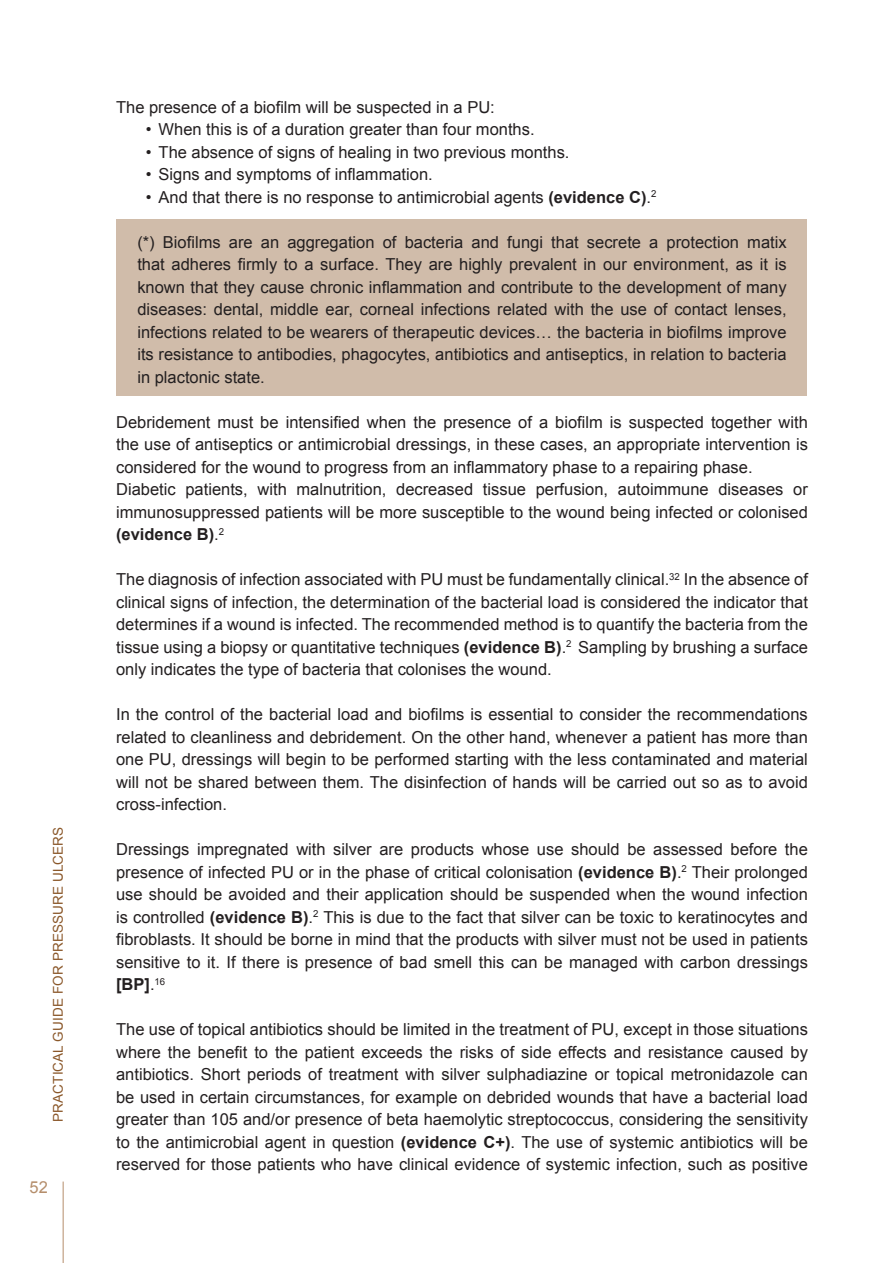
<style>
.page{position:relative;width:893px;height:1263px;background:#fff}
.page>*{position:absolute;margin:0;border:0;box-sizing:border-box;transform-origin:0 0}
.principal{font:16.5px/22.5px "Arial";color:#231f20;text-align:justify}
.t1{font:16.5px "Arial";color:#b58e6c}
.t2{font:13.5px "Arial";letter-spacing:.01em;color:#8a5729}
.s1{font-weight:700}
</style>
<div class="page">
<hr style="left:63px;top:1181px;width:1px;height:82px;background:#b58e6c">
<div style="left:116px;top:220px;width:690px;height:176px;background:#d0bcaa"></div>
<p class="t2" style="left:49px;top:1122px;width:297px;rotate:-90deg">PRACTICAL GUIDE FOR PRESSURE ULCERS</p>
<p class="t1" style="left:30px;top:1176px;width:20px">52</p>
<p class="principal" style="left:116px;top:96px;width:380px">The presence of a biofilm will be suspected in a PU:</p>
<p class="principal" style="left:146px;top:118px;width:390px">• When this is of a duration greater than four months.</p>
<p class="principal" style="left:146px;top:141px;width:425px">• The absence of signs of healing in two previous months.</p>
<p class="principal" style="left:146px;top:163px;width:288px">• Signs and symptoms of inflammation.</p>
<p class="principal" style="left:146px;top:186px;width:512px">• And that there is no response to antimicrobial agents <span class="s1">(evidence C)</span>.<sup>2</sup></p>
<p class="principal" style="left:137px;top:231px;width:651px">(*) Biofilms are an aggregation of bacteria and fungi that secrete a protection matix that adheres firmly to a surface. They are highly prevalent in our environment, as it is known that they cause chronic inflammation and contribute to the development of many diseases: dental, middle ear, corneal infections related with the use of contact lenses, infections related to be wearers of therapeutic devices… the bacteria in biofilms improve its resistance to antibodies, phagocytes, antibiotics and antiseptics, in relation to bacteria in plactonic state.</p>
<p class="principal" style="left:116px;top:411px;width:693px">Debridement must be intensified when the presence of a biofilm is suspected together with the use of antiseptics or antimicrobial dressings, in these cases, an appropriate intervention is considered for the wound to progress from an inflammatory phase to a repairing phase.</p>
<p class="principal" style="left:116px;top:478px;width:693px">Diabetic patients, with malnutrition, decreased tissue perfusion, autoimmune diseases or immunosuppressed patients will be more susceptible to the wound being infected or colonised <span class="s1">(evidence B)</span>.<sup>2</sup></p>
<p class="principal" style="left:116px;top:568px;width:693px">The diagnosis of infection associated with PU must be fundamentally clinical.<sup>32</sup> In the absence of clinical signs of infection, the determination of the bacterial load is considered the indicator that determines if a wound is infected. The recommended method is to quantify the bacteria from the tissue using a biopsy or quantitative techniques <span class="s1">(evidence B)</span>.<sup>2</sup> Sampling by brushing a surface only indicates the type of bacteria that colonises the wound.</p>
<p class="principal" style="left:116px;top:703px;width:693px">In the control of the bacterial load and biofilms is essential to consider the recommendations related to cleanliness and debridement. On the other hand, whenever a patient has more than one PU, dressings will begin to be performed starting with the less contaminated and material will not be shared between them. The disinfection of hands will be carried out so as to avoid cross-infection.</p>
<p class="principal" style="left:116px;top:838px;width:693px">Dressings impregnated with silver are products whose use should be assessed before the presence of infected PU or in the phase of critical colonisation <span class="s1">(evidence B)</span>.<sup>2</sup> Their prolonged use should be avoided and their application should be suspended when the wound infection is controlled <span class="s1">(evidence B)</span>.<sup>2</sup> This is due to the fact that silver can be toxic to keratinocytes and fibroblasts. It should be borne in mind that the products with silver must not be used in patients sensitive to it. If there is presence of bad smell this can be managed with carbon dressings <span class="s1">[BP]</span>.<sup>16</sup></p>
<p class="principal" style="left:116px;top:1018px;width:693px">The use of topical antibiotics should be limited in the treatment of PU, except in those situations where the benefit to the patient exceeds the risks of side effects and resistance caused by antibiotics. Short periods of treatment with silver sulphadiazine or topical metronidazole can be used in certain circumstances, for example on debrided wounds that have a bacterial load greater than 105 and/or presence of beta haemolytic streptococcus, considering the sensitivity to the antimicrobial agent in question <span class="s1">(evidence C+)</span>. The use of systemic antibiotics will be reserved for those patients who have clinical evidence of systemic infection, such as positive</p>
</div>
